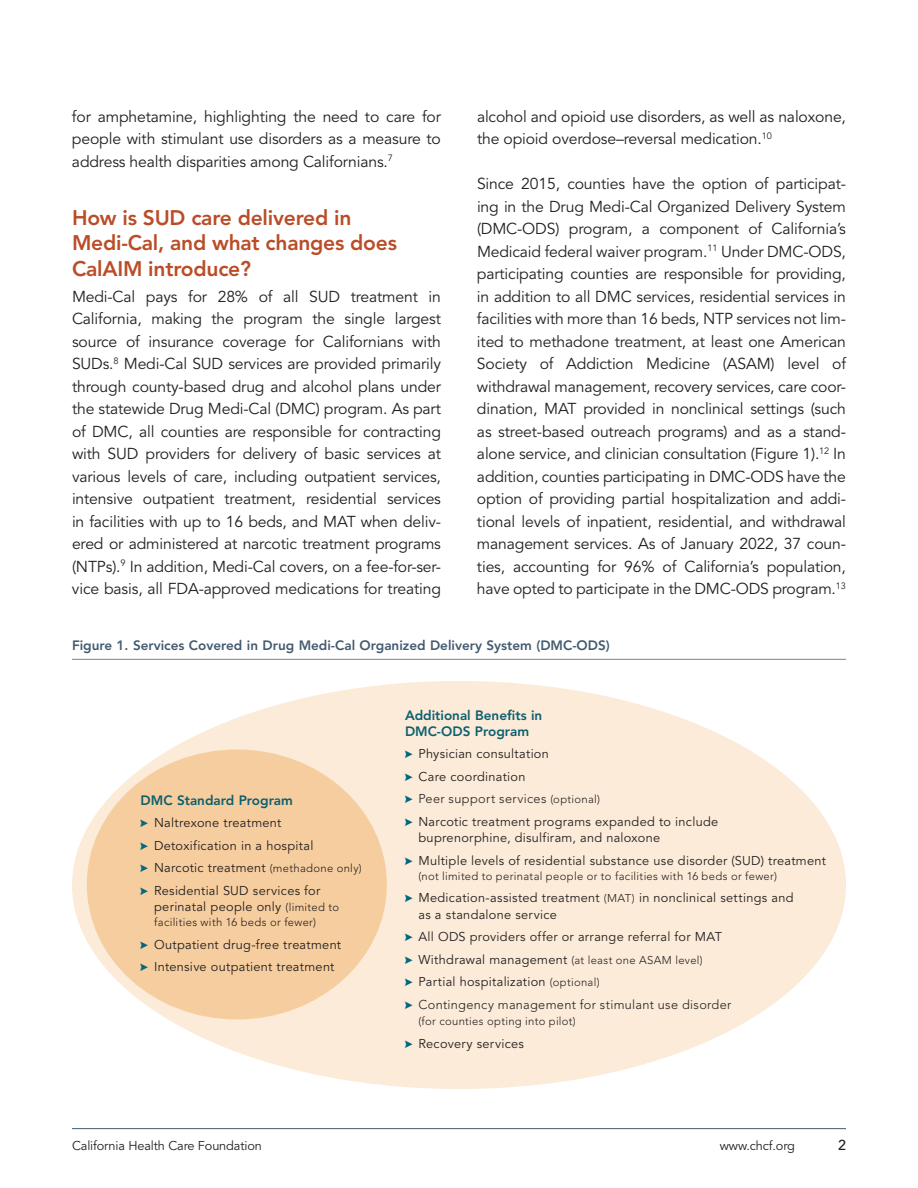
<style>
.page{position:relative;width:918px;height:1188px;background:#fff}
.page>*{position:absolute;margin:0;border:0;box-sizing:border-box;transform-origin:0 0}
.t1{font:800 21px/25.5px "Avenir LT Std";letter-spacing:-.01em;color:#ba4d27}
.t2{font:15.75px/22.5px "Avenir LT Std";letter-spacing:-.01em;color:#231f20;text-align:justify}
.t3{font:500 14.25px "Avenir LT Std";color:#231f20}
.t4{font:800 13.5px "Avenir LT Std";color:#435a70}
.t5{font:800 13.5px/15.8px "Avenir LT Std";color:#0b5f6f}
.t6{font:12.75px/22.5px "Avenir LT Std";letter-spacing:.02em;color:#231f20}
.t7{font:300 12.75px/22.5px "Avenir LT Std";letter-spacing:.025em;color:#231f20}
.t8{font:12.75px "Avenir LT Std";letter-spacing:-.01em;color:#231f20}
.t9{font:300 11.25px "Avenir LT Std";letter-spacing:.03em;color:#231f20}
.s1{font-weight:300;font-size:11.25px}
.s2{font-weight:300}
.s3{font-weight:400;font-size:12.75px}
.s4{font-weight:400}
.s5{font-size:11.25px}
</style>
<div class="page">
<hr style="left:72px;top:1128px;width:774px;height:1px;background:#435a70">
<hr style="left:72px;top:659px;width:774px;height:1px;background:#808285">
<div style="left:72px;top:681px;width:774px;height:408px;background:#fbebd8;border-radius:50%"></div>
<div style="left:87px;top:749px;width:300px;height:270px;background:#f6cd9e;border-radius:50%"></div>
<p class="t2" style="left:72px;top:105px;width:371px">for amphetamine, highlighting the need to care for people with stimulant use disorders as a measure to address health disparities among Californians.<sup>7</sup></p>
<h1 class="t1" style="left:72px;top:205px;width:327px">How is SUD care delivered in<br>Medi-Cal, and what changes does<br>CalAIM introduce?</h1>
<p class="t2" style="left:72px;top:285px;width:371px">Medi-Cal pays for 28% of all SUD treatment in California, making the program the single largest source of insurance coverage for Californians with SUDs.<sup>8</sup> Medi-Cal SUD services are provided primarily through county-based drug and alcohol plans under the statewide Drug Medi-Cal (DMC) program. As part of DMC, all counties are responsible for contracting with SUD providers for delivery of basic services at various levels of care, including outpatient services, intensive outpatient treatment, residential services in facilities with up to 16 beds, and MAT when deliv&shy;ered or administered at narcotic treatment programs (NTPs).<sup>9</sup> In addition, Medi-Cal covers, on a fee-for-ser&shy;vice basis, all FDA-approved medications for treating</p>
<p class="t2" style="left:477px;top:105px;width:371px">alcohol and opioid use disorders, as well as naloxone, the opioid overdose–reversal medication.<sup>10</sup></p>
<p class="t2" style="left:477px;top:173px;width:371px">Since 2015, counties have the option of participat&shy;ing in the Drug Medi-Cal Organized Delivery System (DMC-ODS) program, a component of California’s Medicaid federal waiver program.<sup>11</sup> Under DMC-ODS, participating counties are responsible for providing, in addition to all DMC services, residential services in facilities with more than 16 beds, NTP services not lim&shy;ited to methadone treatment, at least one American Society of Addiction Medicine (ASAM) level of withdrawal management, recovery services, care coor&shy;dination, MAT provided in nonclinical settings (such as street-based outreach programs) and as a stand&shy;alone service, and clinician consultation (Figure 1).<sup>12</sup> In addition, counties participating in DMC-ODS have the option of providing partial hospitalization and addi&shy;tional levels of inpatient, residential, and withdrawal management services. As of January 2022, 37 coun&shy;ties, accounting for 96% of California’s population, have opted to participate in the DMC-ODS program.<sup>13</sup></p>
<p class="t4" style="left:72px;top:637px;width:539px">Figure 1. Services Covered in Drug Medi-Cal Organized Delivery System (DMC-ODS)</p>
<p class="t5" style="left:141px;top:792px;width:154px">DMC Standard Program</p>
<p class="t6" style="left:154px;top:812px;width:209px">Naltrexone treatment<br>Detoxification in a hospital<br>Narcotic treatment <span class="s1">(methadone only)<br></span>Residential SUD services for</p>
<p class="t6" style="left:154px;top:896px;width:186px">perinatal people only <span class="s1">(limited to</span></p>
<p class="t9" style="left:154px;top:916px;width:164px">facilities with 16 beds or fewer)</p>
<p class="t6" style="left:154px;top:933px;width:189px">Outpatient drug-free treatment<br>Intensive outpatient treatment</p>
<p class="t5" style="left:405px;top:707px;width:139px">Additional Benefits in<br>DMC-ODS Program</p>
<p class="t6" style="left:418px;top:743px;width:301px">Physician consultation<br>Care coordination<br><span class="s2">Peer support services</span> <span class="s1">(optional)<br></span>Narcotic treatment programs expanded to include</p>
<p class="t6" style="left:418px;top:827px;width:409px">buprenorphine, disulfiram, and naloxone<br>Multiple levels of residential substance use disorder (SUD) treatment</p>
<p class="t9" style="left:418px;top:869px;width:360px">(not limited to perinatal people or to facilities with 16 beds or fewer)</p>
<p class="t6" style="left:418px;top:890px;width:377px;line-height:16.5px">Medication-assisted treatment <span class="s1">(MAT)</span> in nonclinical settings and as a standalone service</p>
<p class="t6" style="left:418px;top:926px;width:305px">All ODS providers offer or arrange referral for MAT</p>
<p class="t9" style="left:418px;top:953px;width:286px"><span class="s3">Withdrawal management</span> (at least one ASAM level)</p>
<p class="t7" style="left:418px;top:971px;width:315px"><span class="s4">Partial hospitalization</span> <span class="s5">(optional)<br></span>Contingency management for stimulant use disorder</p>
<p class="t9" style="left:418px;top:1015px;width:159px">(for counties opting into pilot)</p>
<p class="t6" style="left:418px;top:1032px;width:107px">Recovery services</p>
<p class="t8" style="left:72px;top:1138px;width:191px">California Health Care Foundation</p>
<p class="t8" style="left:720px;top:1138px;width:77px">www.chcf.org</p>
<p class="t3" style="left:838px;top:1136px;width:9px">2</p>
</div>
